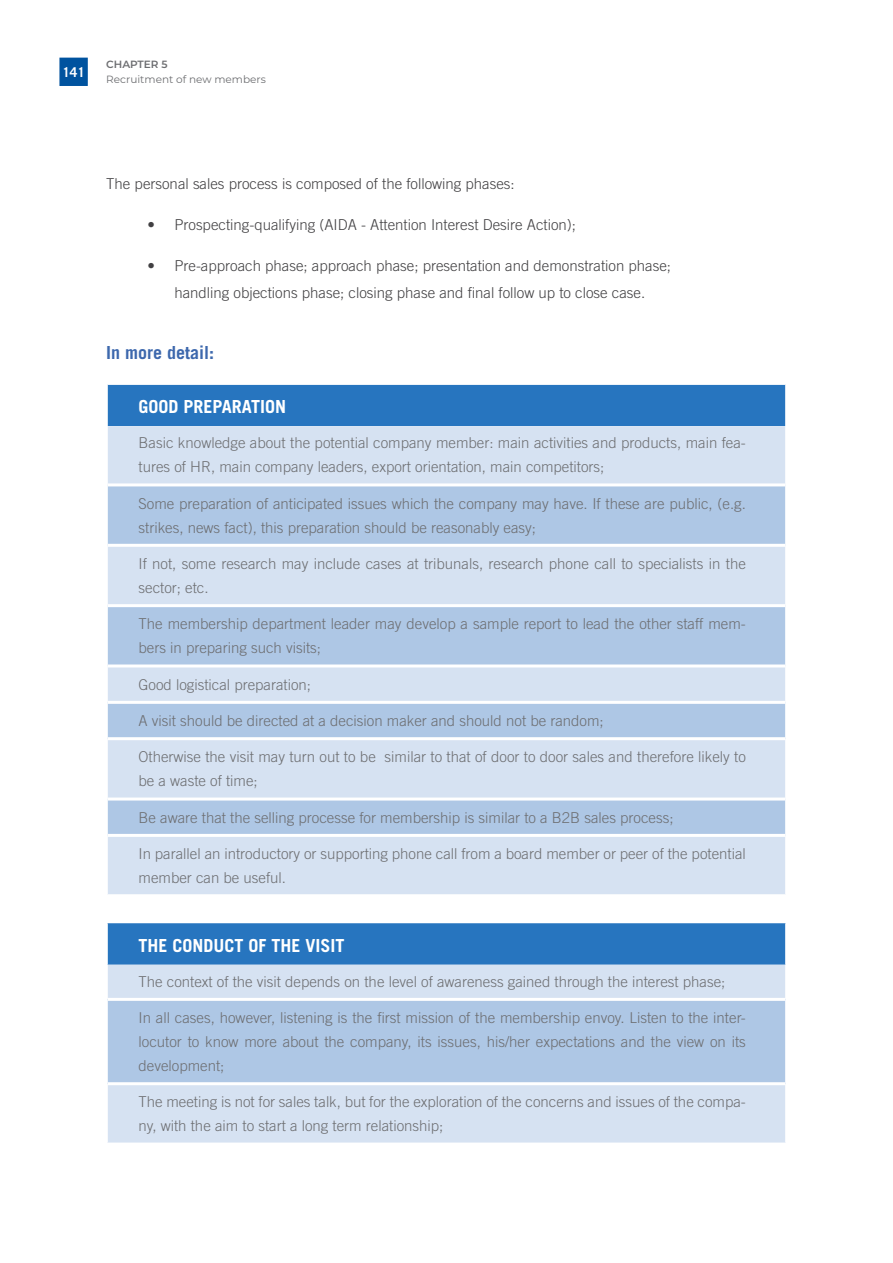
<style>
.page{position:relative;width:893px;height:1263px;background:#fff}
.page>*{position:absolute;margin:0;border:0;box-sizing:border-box;transform-origin:0 0}
.t1{font:700 18px "Trade Gothic LT Std";color:#fff}
.t2{font:700 18px "Trade Gothic LT Std";color:#3d68ad}
.t3{font:300 15px/24px "Trade Gothic LT Std";color:#6d6e71}
.t4{font:300 15px/27px "Trade Gothic LT Std";color:#414042;text-align:center}
.t5{font:700 13.5px "Trade Gothic LT Std";color:#fff}
.t6{font:10.5px "Montserrat";color:#6d6e71}
.t7{font:600 10.5px "Montserrat";color:#6d6e71}
</style>
<div class="page">
<div style="left:107px;top:383px;width:679px;height:43px;background:#2775bf"></div>
<div style="left:108px;top:426px;width:677px;height:468px;background:#d6e2f2"></div>
<svg style="left:108px;top:486px;width:677px;height:348px;background:#c0d3ea"></svg>
<hr style="left:106px;top:385px;width:2px;height:41px;background:#fff">
<hr style="left:106px;top:382px;width:681px;height:3px;background:#fff">
<hr style="left:785px;top:385px;width:2px;height:41px;background:#fff">
<hr style="left:108px;top:483px;width:677px;height:3px;background:#fff">
<hr style="left:108px;top:544px;width:677px;height:3px;background:#fff">
<hr style="left:108px;top:604px;width:677px;height:3px;background:#fff">
<hr style="left:108px;top:664px;width:677px;height:3px;background:#fff">
<hr style="left:108px;top:701px;width:677px;height:3px;background:#fff">
<hr style="left:108px;top:737px;width:677px;height:3px;background:#fff">
<hr style="left:108px;top:797px;width:677px;height:3px;background:#fff">
<hr style="left:108px;top:834px;width:677px;height:3px;background:#fff">
<div style="left:107px;top:922px;width:679px;height:42px;background:#2775bf"></div>
<div style="left:108px;top:964px;width:677px;height:178px;background:#d6e2f2"></div>
<div style="left:107px;top:999px;width:679px;height:85px;background:#aec7e5"></div>
<hr style="left:106px;top:923px;width:2px;height:41px;background:#fff">
<hr style="left:106px;top:920px;width:681px;height:3px;background:#fff">
<hr style="left:785px;top:923px;width:2px;height:41px;background:#fff">
<hr style="left:106px;top:999px;width:2px;height:85px;background:#fff">
<hr style="left:108px;top:998px;width:677px;height:3px;background:#fff">
<hr style="left:785px;top:999px;width:2px;height:85px;background:#fff">
<hr style="left:108px;top:1082px;width:677px;height:3px;background:#fff">
<div style="left:59px;top:58px;width:29px;height:28px;background:#00539f;border:2px solid #00539f"></div>
<p class="t5" style="left:62px;top:64px;width:24px">141</p>
<p class="t7" style="left:106px;top:57px;width:63px">CHAPTER 5</p>
<p class="t6" style="left:106px;top:72px;width:161px">Recruitment of new members</p>
<p class="t4" style="left:106px;top:170px;width:410px">The personal sales process is composed of the following phases:</p>
<p class="t4" style="left:147px;top:211px;width:430px">• Prospecting-qualifying (AIDA - Attention Interest Desire Action);</p>
<p class="t4" style="left:147px;top:252px;width:525px">• Pre-approach phase; approach phase; presentation and demonstration phase; handling objections phase; closing phase and final follow up to close case.</p>
<p class="t2" style="left:106px;top:341px;width:110px">In more detail:</p>
<p class="t1" style="left:139px;top:396px;width:149px">GOOD PREPARATION</p>
<p class="t3" style="left:139px;top:431px;width:609px">Basic knowledge about the potential company member: main activities and products, main fea&shy;tures of HR, main company leaders, export orientation, main competitors;</p>
<p class="t3" style="left:139px;top:491px;width:609px">Some preparation of anticipated issues which the company may have. If these are public, (e.g. strikes, news fact), this preparation should be reasonably easy;</p>
<p class="t3" style="left:139px;top:551px;width:609px">If not, some research may include cases at tribunals, research phone call to specialists in the sector; etc.</p>
<p class="t3" style="left:139px;top:612px;width:609px">The membership department leader may develop a sample report to lead the other staff mem&shy;bers in preparing such visits;</p>
<p class="t3" style="left:139px;top:672px;width:174px">Good logistical preparation;</p>
<p class="t3" style="left:139px;top:708px;width:467px">A visit should be directed at a decision maker and should not be random;</p>
<p class="t3" style="left:139px;top:745px;width:609px">Otherwise the visit may turn out to be similar to that of door to door sales and therefore likely to be a waste of time;</p>
<p class="t3" style="left:139px;top:805px;width:537px">Be aware that the selling processe for membership is similar to a B2B sales process;</p>
<p class="t3" style="left:139px;top:841px;width:609px">In parallel an introductory or supporting phone call from a board member or peer of the potential member can be useful.</p>
<p class="t1" style="left:139px;top:934px;width:208px">THE CONDUCT OF THE VISIT</p>
<p class="t3" style="left:139px;top:969px;width:588px">The context of the visit depends on the level of awareness gained through the interest phase;</p>
<p class="t3" style="left:139px;top:1005px;width:609px;text-align:justify">In all cases, however, listening is the first mission of the membership envoy. Listen to the inter&shy;locutor to know more about the company, its issues, his/her expectations and the view on its development;</p>
<p class="t3" style="left:139px;top:1090px;width:609px">The meeting is not for sales talk, but for the exploration of the concerns and issues of the compa&shy;ny, with the aim to start a long term relationship;</p>
</div>
